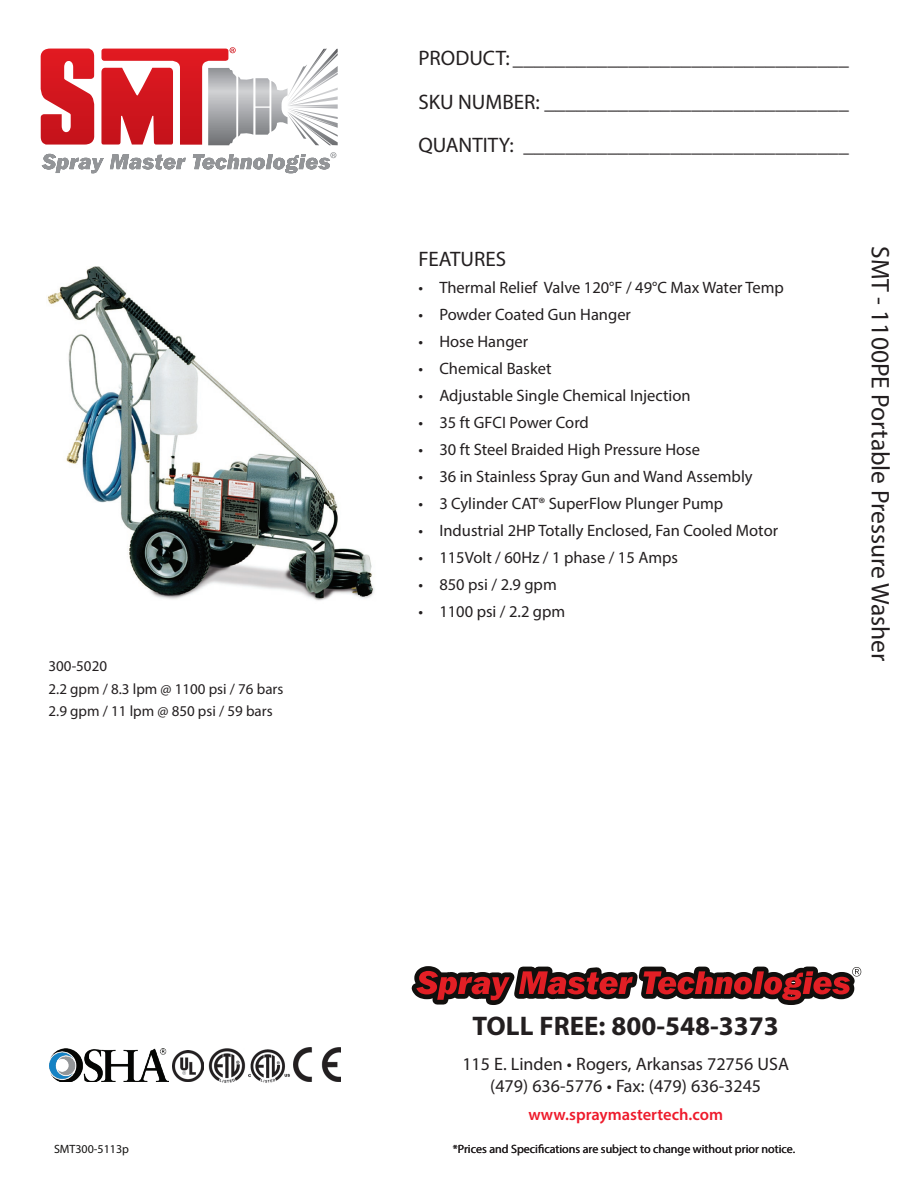
<style>
.page{position:relative;width:918px;height:1188px;background:#fff}
.page>*{position:absolute;margin:0;border:0;box-sizing:border-box;transform-origin:0 0}
.t1{font:700 27px "Myriad Pro";color:#231f20}
.t2{font:25.5px "Myriad Pro";color:#231f20}
.t3{font:21px "Myriad Pro";color:#231f20}
.t4{font:18px/21.6px "Myriad Pro";color:#231f20;text-align:center}
.t5{font:16.5px "Myriad Pro";color:#231f20}
.t6{font:600 16.5px "Myriad Pro";color:#ee1b2c}
.t7{font:15px "Myriad Pro";color:#231f20}
.t8{font:12px "Myriad Pro";color:#231f20}
.t9{font:12px "Myriad Pro";color:#131211}
</style>
<div class="page">
<img style="left:47px;top:266px;width:328px;height:335px">
<svg style="left:40px;top:47px;width:298px;height:98px"></svg>
<svg style="left:42px;top:152px;width:294px;height:21px"></svg>
<svg style="left:411px;top:966px;width:450px;height:39px"></svg>
<img style="left:50px;top:1048px;width:118px;height:34px">
<img style="left:172px;top:1050px;width:32px;height:31px">
<img style="left:293px;top:1047px;width:48px;height:34px">
<img style="left:208px;top:1048px;width:82px;height:35px">
<p class="t7" style="left:49px;top:657px;width:60px">300-5020</p>
<p class="t7" style="left:49px;top:680px;width:236px">2.2 gpm / 8.3 lpm @ 1100 psi / 76 bars</p>
<p class="t7" style="left:49px;top:702px;width:226px">2.9 gpm / 11 lpm @ 850 psi / 59 bars</p>
<p class="t9" style="left:54px;top:1141px;width:77px">SMT300-5113p</p>
<p class="t3" style="left:418px;top:45px;width:432px">PRODUCT: ________________________________</p>
<p class="t3" style="left:418px;top:89px;width:432px">SKU NUMBER: _____________________________</p>
<p class="t3" style="left:418px;top:132px;width:432px">QUANTITY: _______________________________</p>
<p class="t3" style="left:418px;top:246px;width:89px">FEATURES</p>
<p class="t5" style="left:418px;top:277px;width:367px">• Thermal Relief Valve 120°F / 49°C Max Water Temp</p>
<p class="t5" style="left:418px;top:304px;width:214px">• Powder Coated Gun Hanger</p>
<p class="t5" style="left:418px;top:331px;width:111px">• Hose Hanger</p>
<p class="t5" style="left:418px;top:358px;width:135px">• Chemical Basket</p>
<p class="t5" style="left:418px;top:385px;width:274px">• Adjustable Single Chemical Injection</p>
<p class="t5" style="left:418px;top:412px;width:172px">• 35 ft GFCI Power Cord</p>
<p class="t5" style="left:418px;top:439px;width:283px">• 30 ft Steel Braided High Pressure Hose</p>
<p class="t5" style="left:418px;top:466px;width:336px">• 36 in Stainless Spray Gun and Wand Assembly</p>
<p class="t5" style="left:418px;top:493px;width:306px">• 3 Cylinder CAT® SuperFlow Plunger Pump</p>
<p class="t5" style="left:418px;top:520px;width:361px">• Industrial 2HP Totally Enclosed, Fan Cooled Motor</p>
<p class="t5" style="left:418px;top:547px;width:261px">• 115Volt / 60Hz / 1 phase / 15 Amps</p>
<p class="t5" style="left:418px;top:574px;width:140px">• 850 psi / 2.9 gpm</p>
<p class="t5" style="left:418px;top:601px;width:148px">• 1100 psi / 2.2 gpm</p>
<p class="t2" style="left:896px;top:246px;width:417px;rotate:90deg">SMT - 1100PE Portable Pressure Washer</p>
<p class="t1" style="left:473px;top:1008px;width:308px">TOLL FREE: 800-548-3373</p>
<p class="t4" style="left:462px;top:1053px;width:328px">115 E. Linden • Rogers, Arkansas 72756 USA (479) 636-5776 • Fax: (479) 636-3245</p>
<p class="t6" style="left:528px;top:1104px;width:196px">www.spraymastertech.com</p>
<p class="t8" style="left:453px;top:1141px;width:344px">*Prices and Specifications are subject to change without prior notice.</p>
</div>
